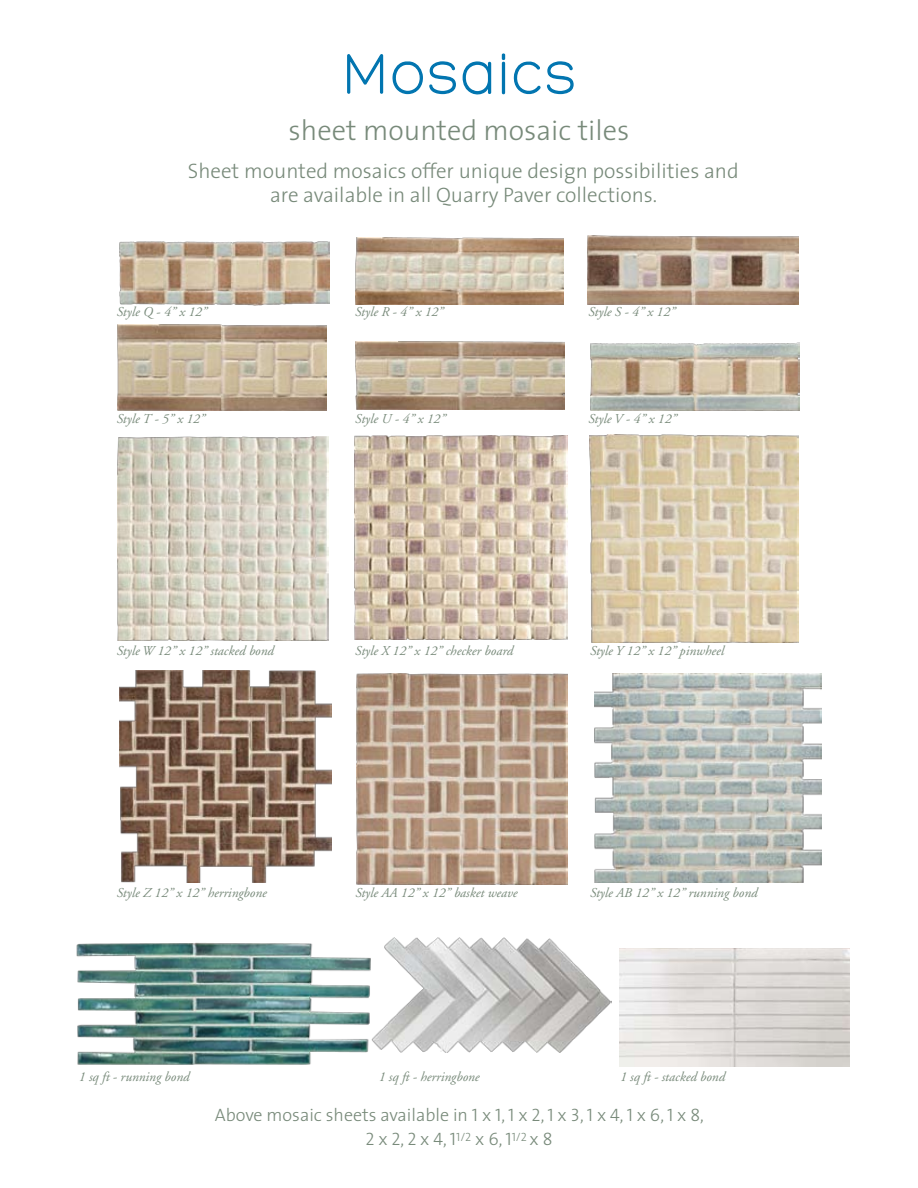
<style>
.page{position:relative;width:918px;height:1188px;background:#fff}
.page>*{position:absolute;margin:0;border:0;box-sizing:border-box;transform-origin:0 0}
.t1{font:300 60px "Hero";letter-spacing:.05em;color:#0175b0;scale:.94 1}
.t2{font:300 28.5px "The Sans";color:#788a7a}
.t3{font:300 21px/24px "The Sans";color:#788a7a;text-align:center}
.t4{font:300 18px/24px "The Sans";color:#788a7a;text-align:center}
.t5{font:italic 13.5px "Adobe Garamond";color:#788a7a}
</style>
<div class="page">
<img style="left:589px;top:434px;width:210px;height:208px">
<img style="left:357px;top:673px;width:211px;height:212px">
<img style="left:119px;top:241px;width:211px;height:65px">
<img style="left:118px;top:324px;width:209px;height:86px">
<img style="left:355px;top:341px;width:210px;height:69px">
<img style="left:591px;top:342px;width:209px;height:69px">
<img style="left:118px;top:437px;width:210px;height:204px">
<img style="left:120px;top:670px;width:212px;height:213px">
<img style="left:595px;top:674px;width:227px;height:209px">
<img style="left:354px;top:436px;width:214px;height:204px">
<img style="left:587px;top:236px;width:211px;height:69px">
<img style="left:355px;top:237px;width:208px;height:67px">
<svg style="left:347px;top:54px;width:37px;height:40px"></svg>
<svg style="left:392px;top:61px;width:100px;height:34px"></svg>
<svg style="left:501px;top:54px;width:5px;height:40px"></svg>
<svg style="left:513px;top:61px;width:61px;height:34px"></svg>
<img style="left:76px;top:942px;width:294px;height:123px">
<img style="left:370px;top:938px;width:241px;height:115px">
<img style="left:619px;top:948px;width:230px;height:119px">
<h1 class="t1" style="left:343px;top:44px;width:249px">Mosaics</h1>
<h2 class="t2" style="left:289px;top:107px;width:342px">sheet mounted mosaic tiles</h2>
<h3 class="t3" style="left:188px;top:159px;width:552px">Sheet mounted mosaics offer unique design possibilities and are available in all Quarry Paver collections.</h3>
<p class="t5" style="left:117px;top:304px;width:92px">Style Q - 4” x 12”</p>
<p class="t5" style="left:355px;top:304px;width:90px">Style R - 4” x 12”</p>
<p class="t5" style="left:589px;top:304px;width:88px">Style S - 4” x 12”</p>
<p class="t5" style="left:117px;top:411px;width:90px">Style T - 5” x 12”</p>
<p class="t5" style="left:355px;top:411px;width:92px">Style U - 4” x 12”</p>
<p class="t5" style="left:589px;top:411px;width:90px">Style V - 4” x 12”</p>
<p class="t5" style="left:117px;top:644px;width:159px">Style W 12” x 12” stacked bond</p>
<p class="t5" style="left:355px;top:644px;width:159px">Style X 12” x 12” checker board</p>
<p class="t5" style="left:590px;top:644px;width:136px">Style Y 12” x 12” pinwheel</p>
<p class="t5" style="left:117px;top:885px;width:151px">Style Z 12” x 12” herringbone</p>
<p class="t5" style="left:355px;top:885px;width:164px">Style AA 12” x 12” basket weave</p>
<p class="t5" style="left:590px;top:885px;width:169px">Style AB 12” x 12” running bond</p>
<p class="t5" style="left:79px;top:1069px;width:112px">1 sq ft - running bond</p>
<p class="t5" style="left:379px;top:1069px;width:102px">1 sq ft - herringbone</p>
<p class="t5" style="left:620px;top:1069px;width:107px">1 sq ft - stacked bond</p>
<h3 class="t4" style="left:215px;top:1103px;width:491px">Above mosaic sheets available in 1 x 1, 1 x 2, 1 x 3, 1 x 4, 1 x 6, 1 x 8,<br>2 x 2, 2 x 4, 1<sup>1/2</sup> x 6, 1<sup>1/2</sup> x 8</h3>
</div>
